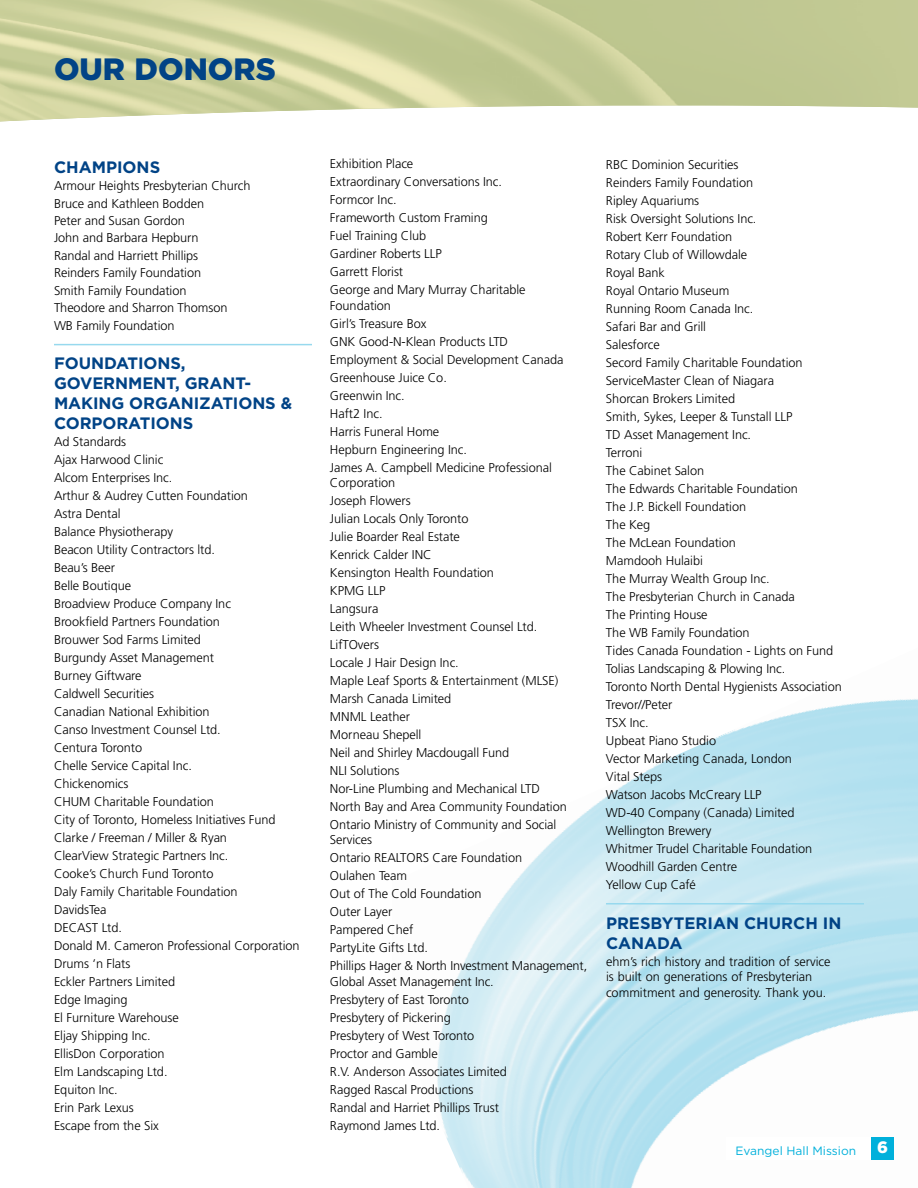
<style>
.page{position:relative;width:918px;height:1188px;background:#fff}
.page>*{position:absolute;margin:0;border:0;box-sizing:border-box;transform-origin:0 0}
.t1{font:900 30.75px "Gotham HTF";color:#014386}
.t2{font:700 16.5px/19.8px "Gotham HTF";letter-spacing:-.005em;color:#014386}
.t3{font:900 16.5px "Gotham HTF";color:#fff}
.t4{font:300 12.75px/18px "Frutiger LT Std";letter-spacing:-.005em;color:#000}
.t5{font:12px "Gotham HTF";color:#00b0db}
</style>
<div class="page">
<img style="left:437px;top:699px;width:481px;height:489px">
<hr style="left:54px;top:344px;width:258px;height:1px;background:#97d9ee">
<hr style="left:606px;top:903px;width:258px;height:1px;background:#97d9ee">
<div style="left:727px;top:1138px;width:151px;height:22px;background:#fff"></div>
<div style="left:872px;top:1137px;width:22px;height:22px;background:#00b0db"></div>
<h1 class="t1" style="left:54px;top:51px;width:223px">OUR DONORS</h1>
<p class="t2" style="left:54px;top:156px;width:108px">CHAMPIONS</p>
<p class="t4" style="left:54px;top:177px;width:198px;line-height:17.4px">Armour Heights Presbyterian Church<br>Bruce and Kathleen Bodden<br>Peter and Susan Gordon<br>John and Barbara Hepburn<br>Randal and Harriett Phillips<br>Reinders Family Foundation<br>Smith Family Foundation<br>Theodore and Sharron Thomson<br>WB Family Foundation</p>
<p class="t2" style="left:54px;top:353px;width:240px">FOUNDATIONS,<br>GOVERNMENT, GRANT-<br>MAKING ORGANIZATIONS &amp;<br>CORPORATIONS</p>
<p class="t4" style="left:54px;top:433px;width:247px">Ad Standards<br>Ajax Harwood Clinic<br>Alcom Enterprises Inc.<br>Arthur &amp; Audrey Cutten Foundation<br>Astra Dental<br>Balance Physiotherapy<br>Beacon Utility Contractors ltd.<br>Beau’s Beer<br>Belle Boutique<br>Broadview Produce Company Inc<br>Brookfield Partners Foundation<br>Brouwer Sod Farms Limited<br>Burgundy Asset Management<br>Burney Giftware<br>Caldwell Securities<br>Canadian National Exhibition<br>Canso Investment Counsel Ltd.<br>Centura Toronto<br>Chelle Service Capital Inc.<br>Chickenomics<br>CHUM Charitable Foundation<br>City of Toronto, Homeless Initiatives Fund<br>Clarke / Freeman / Miller &amp; Ryan<br>ClearView Strategic Partners Inc.<br>Cooke’s Church Fund Toronto<br>Daly Family Charitable Foundation<br>DavidsTea<br>DECAST Ltd.<br>Donald M. Cameron Professional Corporation<br>Drums ‘n Flats<br>Eckler Partners Limited<br>Edge Imaging<br>El Furniture Warehouse<br>Eljay Shipping Inc.<br>EllisDon Corporation<br>Elm Landscaping Ltd.<br>Equiton Inc.<br>Erin Park Lexus<br>Escape from the Six</p>
<p class="t4" style="left:330px;top:155px;width:197px">Exhibition Place<br>Extraordinary Conversations Inc.<br>Formcor Inc.<br>Frameworth Custom Framing<br>Fuel Training Club<br>Gardiner Roberts LLP<br>Garrett Florist<br>George and Mary Murray Charitable</p>
<p class="t4" style="left:330px;top:297px;width:235px">Foundation<br>Girl’s Treasure Box<br>GNK Good-N-Klean Products LTD<br>Employment &amp; Social Development Canada<br>Greenhouse Juice Co.<br>Greenwin Inc.<br>Haft2 Inc.<br>Harris Funeral Home<br>Hepburn Engineering Inc.<br>James A. Campbell Medicine Professional</p>
<p class="t4" style="left:330px;top:474px;width:238px">Corporation<br>Joseph Flowers<br>Julian Locals Only Toronto<br>Julie Boarder Real Estate<br>Kenrick Calder INC<br>Kensington Health Foundation<br>KPMG LLP<br>Langsura<br>Leith Wheeler Investment Counsel Ltd.<br>LifTOvers<br>Locale J Hair Design Inc.<br>Maple Leaf Sports &amp; Entertainment (MLSE)<br>Marsh Canada Limited<br>MNML Leather<br>Morneau Shepell<br>Neil and Shirley Macdougall Fund<br>NLI Solutions<br>Nor-Line Plumbing and Mechanical LTD<br>North Bay and Area Community Foundation<br>Ontario Ministry of Community and Social</p>
<p class="t4" style="left:330px;top:831px;width:259px">Services<br>Ontario REALTORS Care Foundation<br>Oulahen Team<br>Out of The Cold Foundation<br>Outer Layer<br>Pampered Chef<br>PartyLite Gifts Ltd.<br>Phillips Hager &amp; North Investment Management,</p>
<p class="t4" style="left:330px;top:973px;width:179px">Global Asset Management Inc.<br>Presbytery of East Toronto<br>Presbytery of Pickering<br>Presbytery of West Toronto<br>Proctor and Gamble<br>R.V. Anderson Associates Limited<br>Ragged Rascal Productions<br>Randal and Harriet Phillips Trust<br>Raymond James Ltd.</p>
<p class="t4" style="left:606px;top:155px;width:237px">RBC Dominion Securities<br>Reinders Family Foundation<br>Ripley Aquariums<br>Risk Oversight Solutions Inc.<br>Robert Kerr Foundation<br>Rotary Club of Willowdale<br>Royal Bank<br>Royal Ontario Museum<br>Running Room Canada Inc.<br>Safari Bar and Grill<br>Salesforce<br>Secord Family Charitable Foundation<br>ServiceMaster Clean of Niagara<br>Shorcan Brokers Limited<br>Smith, Sykes, Leeper &amp; Tunstall LLP<br>TD Asset Management Inc.<br>Terroni<br>The Cabinet Salon<br>The Edwards Charitable Foundation<br>The J.P. Bickell Foundation<br>The Keg<br>The McLean Foundation<br>Mamdooh Hulaibi<br>The Murray Wealth Group Inc.<br>The Presbyterian Church in Canada<br>The Printing House<br>The WB Family Foundation<br>Tides Canada Foundation - Lights on Fund<br>Tolias Landscaping &amp; Plowing Inc.<br>Toronto North Dental Hygienists Association<br>Trevor//Peter<br>TSX Inc.<br>Upbeat Piano Studio<br>Vector Marketing Canada, London<br>Vital Steps<br>Watson Jacobs McCreary LLP<br>WD-40 Company (Canada) Limited<br>Wellington Brewery<br>Whitmer Trudel Charitable Foundation<br>Woodhill Garden Centre<br>Yellow Cup Café</p>
<p class="t2" style="left:606px;top:913px;width:237px">PRESBYTERIAN CHURCH IN<br>CANADA</p>
<p class="t4" style="left:606px;top:954px;width:226px;line-height:15.3px">ehm’s rich history and tradition of service is built on generations of Presbyterian commitment and generosity. Thank you.</p>
<p class="t5" style="left:736px;top:1144px;width:122px">Evangel Hall Mission</p>
<p class="t3" style="left:877px;top:1138px;width:12px">6</p>
</div>
